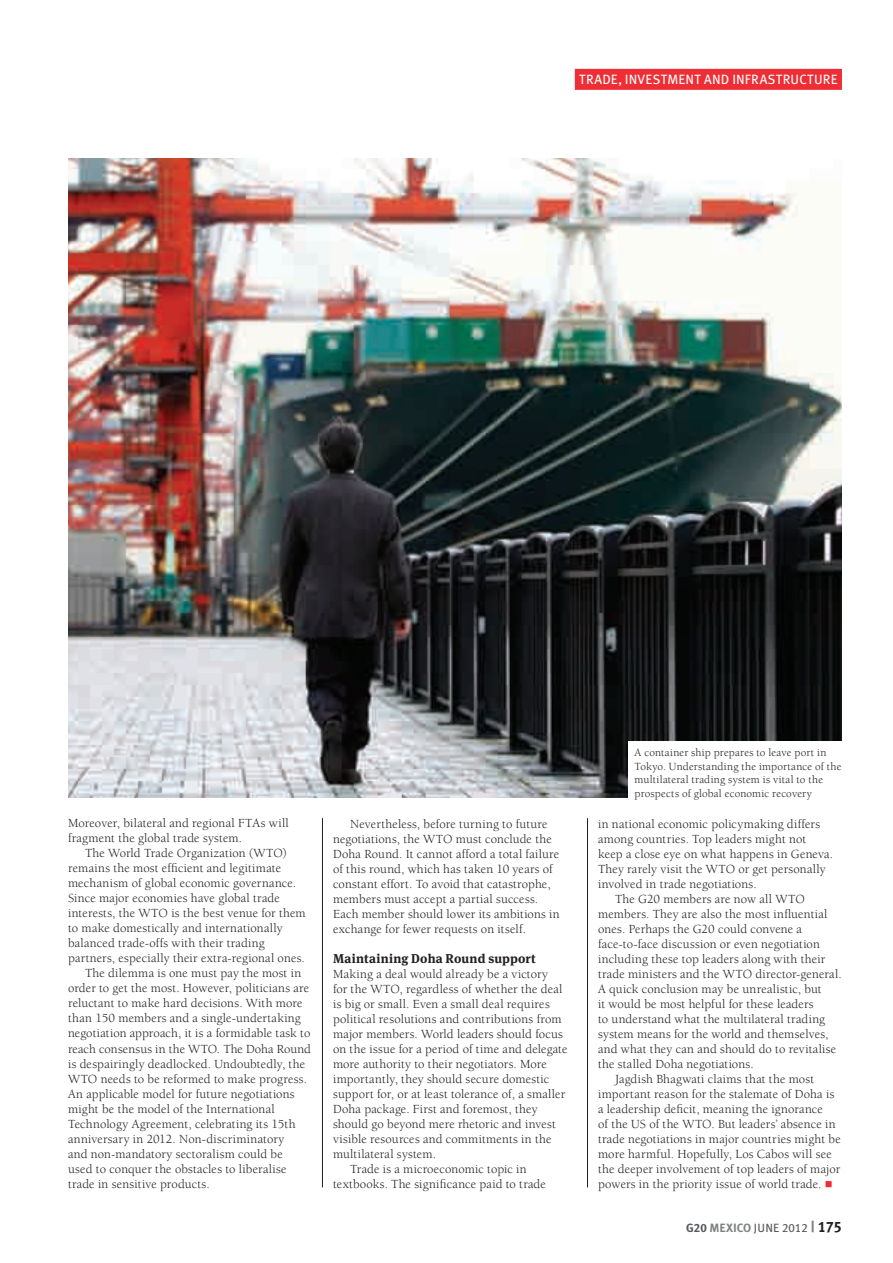
<style>
.page{position:relative;width:893px;height:1263px;background:#fff}
.page>*{position:absolute;margin:0;border:0;box-sizing:border-box;transform-origin:0 0}
.t1{font:13.5px "Meta Plus";letter-spacing:.015em;color:#fff}
.t2{font:12.75px/15px "Berkeley";letter-spacing:.01em;color:#231f20}
.t3{font:700 12.75px "Meta Serif Lf";letter-spacing:.015em;color:#231f20}
.t4{font:12px "Meta Plus Book Caps";letter-spacing:.01em;color:#57585a}
.t5{font:11.25px/13.5px "Berkeley";letter-spacing:.015em;color:#231f20}
.s1{color:#ee2d34}
.s2{font-family:"Meta Plus Bold Caps"}
.s3{font-family:"Meta Plus Bold Caps";color:#808285}
.s4{font-family:"Meta Plus Bold Caps";font-size:15px;color:#808285}
.s5{font-family:"Meta Plus Bold Caps";font-size:15px;color:#231f20}
</style>
<div class="page">
<img style="left:68px;top:158px;width:774px;height:639px">
<div style="left:575px;top:69px;width:267px;height:21px;background:#ee2d34"></div>
<hr style="left:587px;top:818px;width:1px;height:369px;background:#231f20">
<hr style="left:322px;top:818px;width:1px;height:369px;background:#231f20">
<div style="left:628px;top:741px;width:220px;height:63px;background:#fff"></div>
<p class="t1" style="left:579px;top:72px;width:260px">TRADE, INVESTMENT AND INFRASTRUCTURE</p>
<p class="t2" style="left:68px;top:816px;width:222px">Moreover, bilateral and regional FTAs will fragment the global trade system.</p>
<p class="t2" style="left:85px;top:846px;width:203px">The World Trade Organization (WTO)</p>
<p class="t2" style="left:68px;top:861px;width:215px">remains the most efficient and legitimate</p>
<p class="t2" style="left:68px;top:876px;width:230px">mechanism of global economic governance.</p>
<p class="t2" style="left:68px;top:891px;width:213px">Since major economies have global trade</p>
<p class="t2" style="left:68px;top:906px;width:239px">interests, the WTO is the best venue for them</p>
<p class="t2" style="left:68px;top:921px;width:216px">to make domestically and internationally</p>
<p class="t2" style="left:68px;top:936px;width:198px">balanced trade-offs with their trading</p>
<p class="t2" style="left:68px;top:951px;width:238px">partners, especially their extra-regional ones.</p>
<p class="t2" style="left:85px;top:966px;width:218px">The dilemma is one must pay the most in</p>
<p class="t2" style="left:68px;top:981px;width:243px">order to get the most. However, politicians are</p>
<p class="t2" style="left:68px;top:996px;width:236px">reluctant to make hard decisions. With more</p>
<p class="t2" style="left:68px;top:1011px;width:234px">than 150 members and a single-undertaking</p>
<p class="t2" style="left:68px;top:1026px;width:244px">negotiation approach, it is a formidable task to</p>
<p class="t2" style="left:68px;top:1041px;width:245px">reach consensus in the WTO. The Doha Round</p>
<p class="t2" style="left:68px;top:1056px;width:239px">is despairingly deadlocked. Undoubtedly, the</p>
<p class="t2" style="left:68px;top:1071px;width:240px">WTO needs to be reformed to make progress.</p>
<p class="t2" style="left:68px;top:1086px;width:228px">An applicable model for future negotiations</p>
<p class="t2" style="left:68px;top:1101px;width:208px">might be the model of the International</p>
<p class="t2" style="left:68px;top:1116px;width:229px">Technology Agreement, celebrating its 15th</p>
<p class="t2" style="left:68px;top:1131px;width:218px">anniversary in 2012. Non-discriminatory</p>
<p class="t2" style="left:68px;top:1146px;width:216px">and non-mandatory sectoralism could be</p>
<p class="t2" style="left:68px;top:1161px;width:220px">used to conquer the obstacles to liberalise</p>
<p class="t2" style="left:68px;top:1176px;width:143px">trade in sensitive products.</p>
<p class="t2" style="left:333px;top:816px;width:228px;text-indent:17px">Nevertheless, before turning to future negotiations, the WTO must conclude the Doha Round. It cannot afford a total failure of this round, which has taken 10 years of constant effort. To avoid that catastrophe, members must accept a partial success.<br>Each member should lower its ambitions in exchange for fewer requests on itself.</p>
<p class="t3" style="left:333px;top:947px;width:204px">Maintaining Doha Round support</p>
<p class="t2" style="left:333px;top:966px;width:216px">Making a deal would already be a victory</p>
<p class="t2" style="left:333px;top:981px;width:231px">for the WTO, regardless of whether the deal</p>
<p class="t2" style="left:333px;top:996px;width:218px">is big or small. Even a small deal requires</p>
<p class="t2" style="left:333px;top:1011px;width:230px">political resolutions and contributions from</p>
<p class="t2" style="left:333px;top:1026px;width:231px">major members. World leaders should focus</p>
<p class="t2" style="left:333px;top:1041px;width:236px">on the issue for a period of time and delegate</p>
<p class="t2" style="left:333px;top:1056px;width:215px">more authority to their negotiators. More</p>
<p class="t2" style="left:333px;top:1071px;width:218px">importantly, they should secure domestic</p>
<p class="t2" style="left:333px;top:1086px;width:234px">support for, or at least tolerance of, a smaller</p>
<p class="t2" style="left:333px;top:1101px;width:206px">Doha package. First and foremost, they</p>
<p class="t2" style="left:333px;top:1116px;width:224px">should go beyond mere rhetoric and invest</p>
<p class="t2" style="left:333px;top:1131px;width:220px">visible resources and commitments in the</p>
<p class="t2" style="left:333px;top:1146px;width:104px">multilateral system.</p>
<p class="t2" style="left:350px;top:1161px;width:178px">Trade is a microeconomic topic in</p>
<p class="t2" style="left:333px;top:1176px;width:214px">textbooks. The significance paid to trade</p>
<p class="t5" style="left:635px;top:746px;width:208px">A container ship prepares to leave port in Tokyo. Understanding the importance of the multilateral trading system is vital to the prospects of global economic recovery</p>
<p class="t2" style="left:598px;top:816px;width:223px">in national economic policymaking differs</p>
<p class="t2" style="left:598px;top:831px;width:210px">among countries. Top leaders might not</p>
<p class="t2" style="left:598px;top:846px;width:236px">keep a close eye on what happens in Geneva.</p>
<p class="t2" style="left:598px;top:861px;width:229px">They rarely visit the WTO or get personally</p>
<p class="t2" style="left:598px;top:876px;width:160px">involved in trade negotiations.</p>
<p class="t2" style="left:615px;top:891px;width:191px">The G20 members are now all WTO</p>
<p class="t2" style="left:598px;top:906px;width:231px">members. They are also the most influential</p>
<p class="t2" style="left:598px;top:921px;width:205px">ones. Perhaps the G20 could convene a</p>
<p class="t2" style="left:598px;top:936px;width:223px">face-to-face discussion or even negotiation</p>
<p class="t2" style="left:598px;top:951px;width:229px">including these top leaders along with their</p>
<p class="t2" style="left:598px;top:966px;width:245px">trade ministers and the WTO director-general.</p>
<p class="t2" style="left:598px;top:981px;width:225px">A quick conclusion may be unrealistic, but</p>
<p class="t2" style="left:598px;top:996px;width:217px">it would be most helpful for these leaders</p>
<p class="t2" style="left:598px;top:1011px;width:229px">to understand what the multilateral trading</p>
<p class="t2" style="left:598px;top:1026px;width:232px">system means for the world and themselves,</p>
<p class="t2" style="left:598px;top:1041px;width:240px">and what they can and should do to revitalise</p>
<p class="t2" style="left:598px;top:1056px;width:157px">the stalled Doha negotiations.</p>
<p class="t2" style="left:615px;top:1071px;width:200px">Jagdish Bhagwati claims that the most</p>
<p class="t2" style="left:598px;top:1086px;width:238px">important reason for the stalemate of Doha is</p>
<p class="t2" style="left:598px;top:1101px;width:226px">a leadership deficit, meaning the ignorance</p>
<p class="t2" style="left:598px;top:1116px;width:239px">of the US of the WTO. But leaders’ absence in</p>
<p class="t2" style="left:598px;top:1131px;width:244px">trade negotiations in major countries might be</p>
<p class="t2" style="left:598px;top:1146px;width:235px">more harmful. Hopefully, Los Cabos will see</p>
<p class="t2" style="left:598px;top:1161px;width:244px">the deeper involvement of top leaders of major</p>
<p class="t2" style="left:598px;top:1176px;width:236px">powers in the priority issue of world trade. <span class="s1">■</span></p>
<p class="t4" style="left:686px;top:1221px;width:157px"><span class="s2">G20</span> <span class="s3">MEXICO</span> JUNE 2012 <span class="s4">|</span> <span class="s5">175</span></p>
</div>
